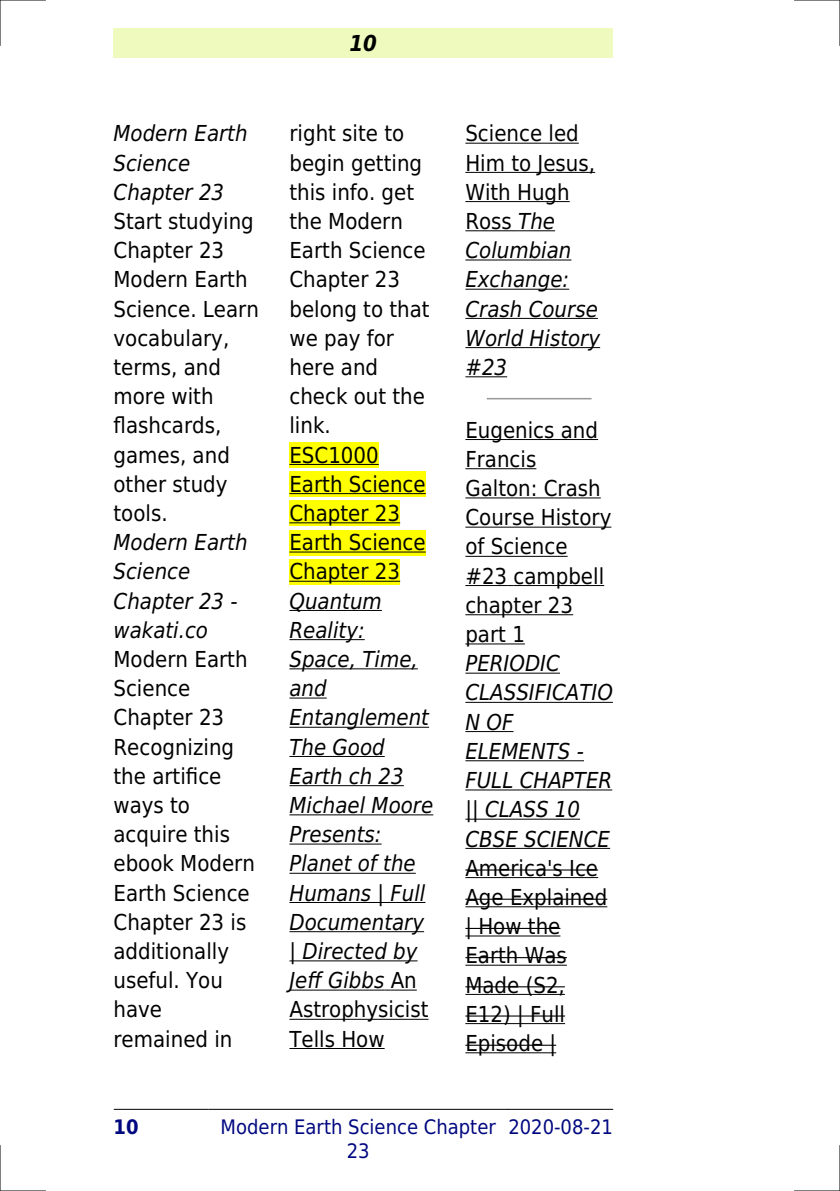
<style>
.page{position:relative;width:840px;height:1191px;background:#fff}
.page>*{position:absolute;margin:0;border:0;box-sizing:border-box;transform-origin:0 0}
.t1{font:22px/29.2px "DejaVu Sans Condensed";color:#000}
.t2{font:italic 22px/29.2px "DejaVu Sans Condensed";color:#000}
.t3{font:italic 700 22px "DejaVu Sans Condensed";color:#000}
.t4{font:20px/24px "DejaVu Sans Condensed";color:#000880;text-align:center}
.t5{font:700 20px "DejaVu Sans Condensed";color:#000880}
.s1{font-style:normal}
</style>
<div class="page">
<div style="left:113px;top:28px;width:499px;height:30px;background:#effbbe"></div>
<hr style="left:114px;top:1109px;width:94px;height:1px;background:#000">
<hr style="left:208px;top:1109px;width:299px;height:1px;background:#000">
<hr style="left:508px;top:1109px;width:104px;height:1px;background:#000">
<div style="left:289px;top:442px;width:89px;height:26px;background:#ff0"></div>
<hr style="left:289px;top:464px;width:89px;height:1px;background:#000">
<div style="left:289px;top:471px;width:136px;height:26px;background:#ff0"></div>
<hr style="left:289px;top:493px;width:136px;height:1px;background:#000">
<div style="left:289px;top:500px;width:111px;height:26px;background:#ff0"></div>
<hr style="left:289px;top:522px;width:111px;height:1px;background:#000">
<div style="left:289px;top:530px;width:136px;height:25px;background:#ff0"></div>
<hr style="left:289px;top:551px;width:136px;height:1px;background:#000">
<div style="left:289px;top:559px;width:111px;height:25px;background:#ff0"></div>
<hr style="left:289px;top:581px;width:111px;height:1px;background:#000">
<hr style="left:289px;top:610px;width:92px;height:1px;background:#000">
<hr style="left:289px;top:639px;width:75px;height:1px;background:#000">
<hr style="left:289px;top:668px;width:128px;height:1px;background:#000">
<hr style="left:289px;top:697px;width:37px;height:1px;background:#000">
<hr style="left:289px;top:727px;width:140px;height:1px;background:#000">
<hr style="left:289px;top:756px;width:95px;height:1px;background:#000">
<hr style="left:289px;top:785px;width:114px;height:1px;background:#000">
<hr style="left:289px;top:814px;width:144px;height:1px;background:#000">
<hr style="left:289px;top:843px;width:92px;height:1px;background:#000">
<hr style="left:289px;top:872px;width:126px;height:1px;background:#000">
<hr style="left:289px;top:902px;width:136px;height:1px;background:#000">
<hr style="left:289px;top:931px;width:135px;height:1px;background:#000">
<hr style="left:289px;top:960px;width:128px;height:1px;background:#000">
<hr style="left:289px;top:989px;width:95px;height:1px;background:#000">
<svg style="left:384px;top:989px;width:32px;height:1px"></svg>
<hr style="left:289px;top:1018px;width:139px;height:1px;background:#000">
<hr style="left:289px;top:1048px;width:95px;height:1px;background:#000">
<hr style="left:465px;top:143px;width:113px;height:1px;background:#000">
<hr style="left:465px;top:172px;width:129px;height:1px;background:#000">
<hr style="left:465px;top:201px;width:104px;height:1px;background:#000">
<hr style="left:465px;top:230px;width:46px;height:1px;background:#000">
<hr style="left:518px;top:230px;width:36px;height:1px;background:#000">
<hr style="left:465px;top:259px;width:106px;height:1px;background:#000">
<hr style="left:465px;top:289px;width:104px;height:1px;background:#000">
<hr style="left:465px;top:318px;width:132px;height:1px;background:#000">
<hr style="left:465px;top:347px;width:134px;height:1px;background:#000">
<hr style="left:465px;top:376px;width:42px;height:1px;background:#000">
<hr style="left:487px;top:398px;width:103px;height:1px;background:#999">
<hr style="left:465px;top:439px;width:132px;height:1px;background:#000">
<hr style="left:465px;top:468px;width:71px;height:1px;background:#000">
<hr style="left:465px;top:497px;width:135px;height:1px;background:#000">
<hr style="left:465px;top:526px;width:146px;height:1px;background:#000">
<hr style="left:465px;top:556px;width:102px;height:1px;background:#000">
<hr style="left:465px;top:585px;width:42px;height:1px;background:#000">
<hr style="left:513px;top:585px;width:91px;height:1px;background:#000">
<hr style="left:465px;top:614px;width:108px;height:1px;background:#000">
<hr style="left:465px;top:643px;width:59px;height:1px;background:#000">
<hr style="left:465px;top:672px;width:94px;height:1px;background:#000">
<hr style="left:465px;top:702px;width:147px;height:1px;background:#000">
<hr style="left:465px;top:731px;width:48px;height:1px;background:#000">
<hr style="left:465px;top:760px;width:118px;height:1px;background:#000">
<hr style="left:465px;top:789px;width:147px;height:1px;background:#000">
<hr style="left:465px;top:818px;width:114px;height:1px;background:#000">
<hr style="left:465px;top:848px;width:144px;height:1px;background:#000">
<hr style="left:465px;top:877px;width:132px;height:1px;background:#000">
<hr style="left:465px;top:869px;width:132px;height:1px;background:#000">
<hr style="left:465px;top:906px;width:142px;height:1px;background:#000">
<hr style="left:465px;top:898px;width:142px;height:1px;background:#000">
<hr style="left:465px;top:935px;width:95px;height:1px;background:#000">
<hr style="left:465px;top:928px;width:95px;height:1px;background:#000">
<hr style="left:465px;top:964px;width:101px;height:1px;background:#000">
<hr style="left:465px;top:957px;width:101px;height:1px;background:#000">
<hr style="left:465px;top:994px;width:99px;height:1px;background:#000">
<hr style="left:465px;top:986px;width:99px;height:1px;background:#000">
<hr style="left:465px;top:1023px;width:99px;height:1px;background:#000">
<hr style="left:465px;top:1015px;width:99px;height:1px;background:#000">
<hr style="left:465px;top:1052px;width:91px;height:1px;background:#000">
<hr style="left:465px;top:1044px;width:91px;height:1px;background:#000">
<hr style="left:0;top:0;width:45px;height:1px;background:#000">
<hr style="left:794px;top:0;width:45px;height:1px;background:#000">
<hr style="left:0;top:1190px;width:45px;height:1px;background:#000">
<hr style="left:794px;top:1190px;width:45px;height:1px;background:#000">
<hr style="left:0;top:0;width:1px;height:45px;background:#000">
<hr style="left:0;top:1145px;width:1px;height:46px;background:#000">
<hr style="left:839px;top:0;width:1px;height:45px;background:#000">
<hr style="left:839px;top:1145px;width:1px;height:46px;background:#000">
<p class="t3" style="left:349px;top:30px;width:29px">10</p>
<p class="t2" style="left:113px;top:119px;width:135px">Modern Earth<br>Science<br>Chapter 23</p>
<p class="t1" style="left:113px;top:207px;width:147px">Start studying<br>Chapter 23<br>Modern Earth<br>Science. Learn vocabulary, terms, and more with flashcards, games, and other study tools.</p>
<p class="t2" style="left:113px;top:528px;width:135px">Modern Earth<br>Science<br>Chapter 23 - wakati.co</p>
<p class="t1" style="left:113px;top:645px;width:143px">Modern Earth<br>Science<br>Chapter 23<br>Recognizing the artifice ways to acquire this ebook Modern<br>Earth Science<br>Chapter 23 is additionally useful. You have remained in</p>
<p class="t1" style="left:289px;top:119px;width:142px">right site to begin getting this info. get the Modern<br>Earth Science<br>Chapter 23 belong to that we pay for here and check out the link.<br>ESC1000<br>Earth Science<br>Chapter 23<br>Earth Science<br>Chapter 23</p>
<p class="t2" style="left:289px;top:586px;width:145px">Quantum<br>Reality:<br>Space, Time, and<br>Entanglement<br>The Good<br>Earth ch 23<br>Michael Moore<br>Presents:<br>Planet of the<br>Humans | Full<br>Documentary | Directed by<br>Jeff Gibbs <span class="s1">An<br>Astrophysicist<br>Tells How</span></p>
<p class="t2" style="left:465px;top:119px;width:136px"><span class="s1">Science led<br>Him to Jesus,<br>With Hugh<br>Ross</span> The<br>Columbian<br>Exchange:<br>Crash Course<br>World History #23</p>
<p class="t1" style="left:465px;top:415px;width:147px">Eugenics and<br>Francis<br>Galton: Crash<br>Course History of Science #23 campbell chapter 23 part 1</p>
<p class="t2" style="left:465px;top:649px;width:149px">PERIODIC<br>CLASSIFICATIO<br>N OF<br>ELEMENTS -<br>FULL CHAPTER || CLASS 10<br>CBSE SCIENCE</p>
<p class="t1" style="left:465px;top:853px;width:143px">America's Ice<br>Age Explained | How the<br>Earth Was<br>Made (S2,<br>E12) | Full<br>Episode |</p>
<p class="t5" style="left:113px;top:1115px;width:27px">10</p>
<p class="t4" style="left:220px;top:1114px;width:276px">Modern Earth Science Chapter<br>23</p>
<p class="t4" style="left:508px;top:1114px;width:106px">2020-08-21</p>
</div>
